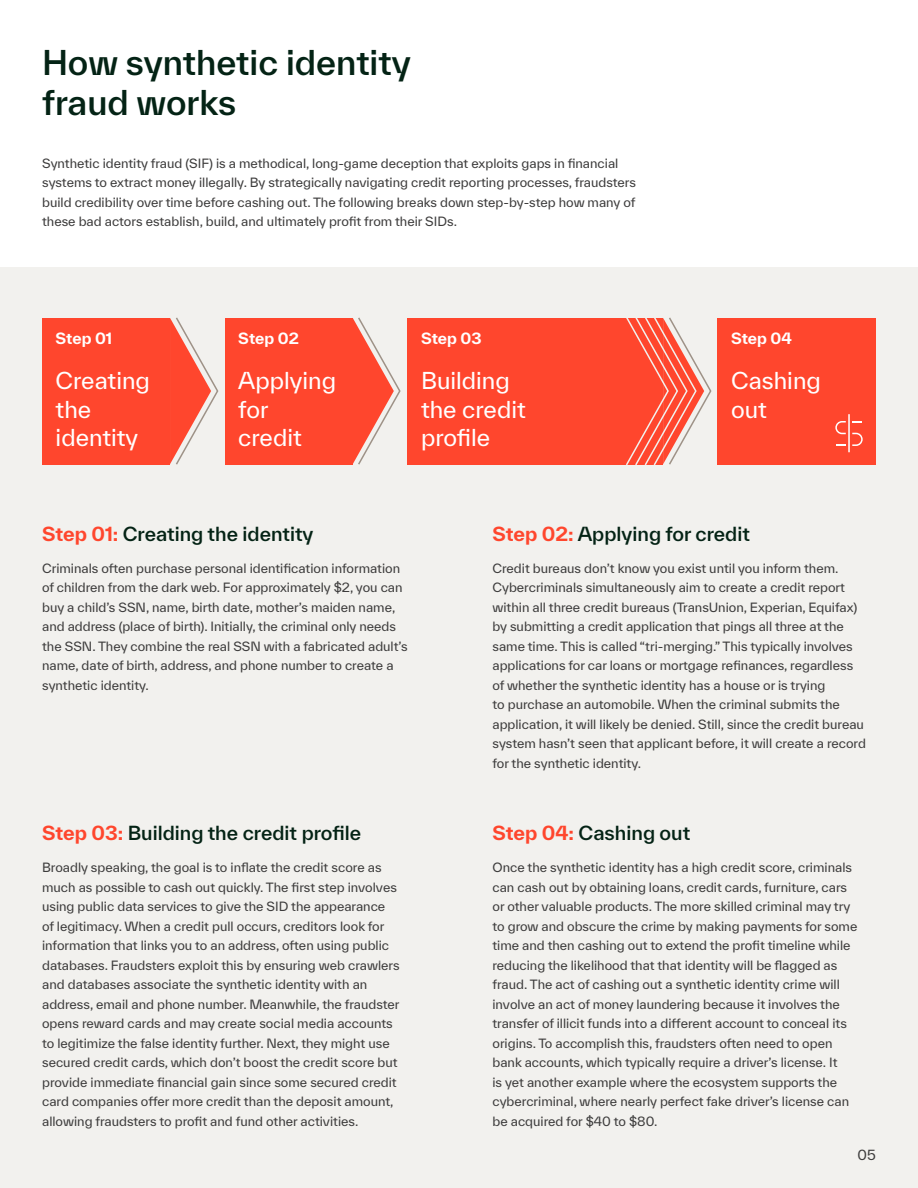
<style>
.page{position:relative;width:918px;height:1188px;background:#fff}
.page>*{position:absolute;margin:0;border:0;box-sizing:border-box;transform-origin:0 0}
.t1{font:500 33px/39.8px "TWK Everett";color:#042315}
.t2{font:22.5px/28.5px "TWK Everett";color:#fff}
.t3{font:500 18.75px "TWK Everett";color:#042315}
.t4{font:700 15px "TWK Everett";color:#fff}
.t5{font:13.5px "TWK Everett";color:#3d3c3c}
.t6{font:12.3px/19.5px "TWK Everett";color:#3d3c3c}
.s1{font-weight:700;color:#ff462d}
</style>
<div class="page">
<div style="left:0;top:268px;width:918px;height:920px;background:#f2f1ee"></div>
<div style="left:42px;top:318px;width:128px;height:146px;background:#ff462d"></div>
<div style="left:225px;top:318px;width:128px;height:146px;background:#ff462d"></div>
<div style="left:408px;top:318px;width:255px;height:146px;background:#ff462d"></div>
<div style="left:718px;top:318px;width:158px;height:146px;background:#ff462d"></div>
<svg style="left:170px;top:317px;width:49px;height:148px"></svg>
<svg style="left:353px;top:317px;width:48px;height:148px"></svg>
<svg style="left:835px;top:414px;width:28px;height:38px"></svg>
<svg style="left:624px;top:317px;width:88px;height:148px"></svg>
<h1 class="t1" style="left:42px;top:43px;width:370px">How synthetic identity fraud works</h1>
<p class="t6" style="left:42px;top:153px;width:595px">Synthetic identity fraud (SIF) is a methodical, long-game deception that exploits gaps in financial systems to extract money illegally. By strategically navigating credit reporting processes, fraudsters build credibility over time before cashing out. The following breaks down step-by-step how many of these bad actors establish, build, and ultimately profit from their SIDs.</p>
<p class="t4" style="left:56px;top:327px;width:58px">Step 01</p>
<p class="t4" style="left:238px;top:327px;width:62px">Step 02</p>
<p class="t4" style="left:421px;top:327px;width:62px">Step 03</p>
<p class="t4" style="left:731px;top:327px;width:62px">Step 04</p>
<h2 class="t2" style="left:56px;top:366px;width:96px">Creating the identity</h2>
<h2 class="t2" style="left:238px;top:366px;width:99px">Applying for credit</h2>
<h2 class="t2" style="left:731px;top:366px;width:91px">Cashing out</h2>
<h2 class="t2" style="left:421px;top:366px;width:106px">Building the credit profile</h2>
<h3 class="t3" style="left:42px;top:520px;width:273px"><span class="s1">Step 01:</span> Creating the identity</h3>
<p class="t6" style="left:42px;top:558px;width:367px">Criminals often purchase personal identification information of children from the dark web. For approximately $2, you can buy a child’s SSN, name, birth date, mother’s maiden name, and address (place of birth). Initially, the criminal only needs the SSN. They combine the real SSN with a fabricated adult’s name, date of birth, address, and phone number to create a synthetic identity.</p>
<h3 class="t3" style="left:492px;top:520px;width:259px"><span class="s1">Step 02:</span> Applying for credit</h3>
<p class="t6" style="left:492px;top:558px;width:375px">Credit bureaus don’t know you exist until you inform them.<br>Cybercriminals simultaneously aim to create a credit report within all three credit bureaus (TransUnion, Experian, Equifax) by submitting a credit application that pings all three at the same time. This is called “tri-merging.” This typically involves applications for car loans or mortgage refinances, regardless of whether the synthetic identity has a house or is trying<br>to purchase an automobile. When the criminal submits the application, it will likely be denied. Still, since the credit bureau system hasn’t seen that applicant before, it will create a record for the synthetic identity.</p>
<h3 class="t3" style="left:42px;top:820px;width:321px"><span class="s1">Step 03:</span> Building the credit profile</h3>
<h3 class="t3" style="left:492px;top:820px;width:199px"><span class="s1">Step 04:</span> Cashing out</h3>
<p class="t6" style="left:42px;top:858px;width:359px">Broadly speaking, the goal is to inflate the credit score as much as possible to cash out quickly. The first step involves using public data services to give the SID the appearance of legitimacy. When a credit pull occurs, creditors look for information that links you to an address, often using public databases. Fraudsters exploit this by ensuring web crawlers and databases associate the synthetic identity with an address, email and phone number. Meanwhile, the fraudster opens reward cards and may create social media accounts to legitimize the false identity further. Next, they might use secured credit cards, which don’t boost the credit score but provide immediate financial gain since some secured credit card companies offer more credit than the deposit amount, allowing fraudsters to profit and fund other activities.</p>
<p class="t6" style="left:492px;top:858px;width:366px">Once the synthetic identity has a high credit score, criminals can cash out by obtaining loans, credit cards, furniture, cars or other valuable products. The more skilled criminal may try to grow and obscure the crime by making payments for some time and then cashing out to extend the profit timeline while reducing the likelihood that that identity will be flagged as fraud. The act of cashing out a synthetic identity crime will involve an act of money laundering because it involves the transfer of illicit funds into a different account to conceal its origins. To accomplish this, fraudsters often need to open bank accounts, which typically require a driver’s license. It<br>is yet another example where the ecosystem supports the cybercriminal, where nearly perfect fake driver’s license can be acquired for $40 to $80.</p>
<p class="t5" style="left:858px;top:1145px;width:20px">05</p>
</div>
